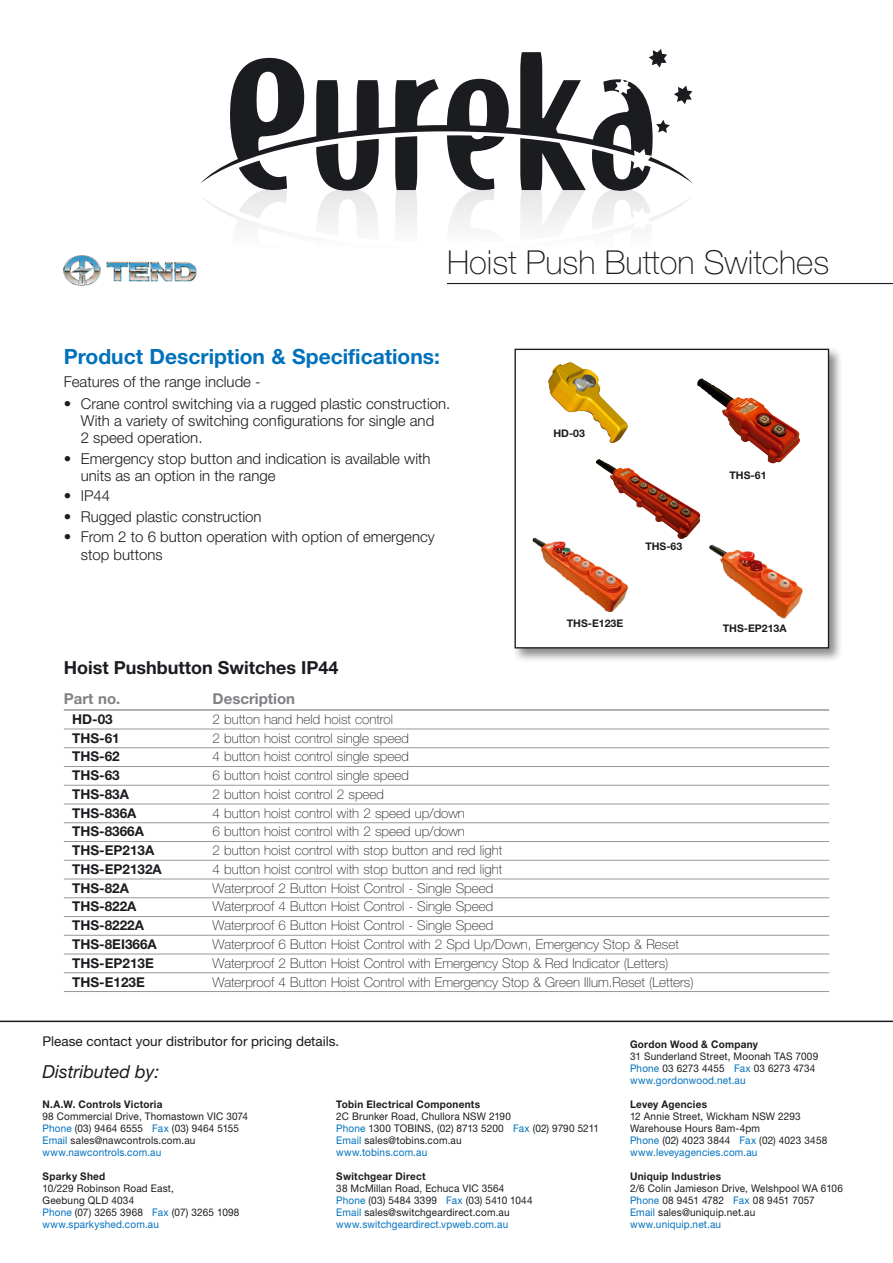
<style>
.page{position:relative;width:893px;height:1263px;background:#fff}
.page>*{position:absolute;margin:0;border:0;box-sizing:border-box;transform-origin:0 0}
.t1{font:100 33px "Helvetica Neue LT Std";color:#1b1c20}
.t2{font:700 21px "Helvetica Neue LT Std";color:#0071bc}
.t3{font:700 18px "Helvetica Neue LT Std";color:#1b1c20}
.t4{font:italic 18px "Helvetica Neue LT Std";color:#1b1c20}
.t5{font:300 15px/17.2px "Helvetica Neue LT Std";color:#1b1c20}
.t6{font:700 15px "Helvetica Neue LT Std";color:#818084}
.t7{font:100 13.5px "Helvetica Neue LT Std";color:#1b1c20}
.t8{font:700 13.5px "Helvetica Neue LT Std";color:#1b1c20}
.t9{font:13.5px "Helvetica Neue LT Std";color:#1b1c20}
.t10{font:10.5px/12px "Helvetica Neue LT Std";letter-spacing:.015em;color:#1b1c20;scale:.95 1}
.t11{font:700 10.5px "Helvetica Neue LT Std";letter-spacing:.025em;color:#1b1c20;scale:.95 1}
.t12{font:700 10.5px "Helvetica Neue LT Std";color:#1b1c20}
.t13{font:700 10.5px "Helvetica Neue LT Std";letter-spacing:.025em;color:#1b1c20}
.s1{color:#0071bc}
</style>
<div class="page">
<svg style="left:202px;top:197px;width:491px;height:88px"></svg>
<svg style="left:656px;top:246px;width:14px;height:13px"></svg>
<svg style="left:652px;top:49px;width:10px;height:3px"></svg>
<svg style="left:239px;top:184px;width:48px;height:34px"></svg>
<svg style="left:316px;top:184px;width:63px;height:56px"></svg>
<svg style="left:395px;top:184px;width:22px;height:59px"></svg>
<svg style="left:447px;top:184px;width:58px;height:60px"></svg>
<svg style="left:520px;top:184px;width:66px;height:57px"></svg>
<svg style="left:200px;top:52px;width:493px;height:132px"></svg>
<svg style="left:592px;top:149px;width:59px;height:81px"></svg>
<svg style="left:656px;top:120px;width:14px;height:13px"></svg>
<hr style="left:0;top:1020px;width:893px;height:2px;background:#1b1c20">
<hr style="left:447px;top:283px;width:446px;height:1px;background:#1b1c20">
<div style="left:512px;top:346px;width:331px;height:317px;background:#1b1c20;opacity:.5"></div>
<div style="left:515px;top:349px;width:313px;height:299px;background:#fff"></div>
<div style="left:514px;top:349px;width:315px;height:299px;border:1px solid #1b1c20"></div>
<hr style="left:64px;top:709px;width:765px;height:2px;background:#98989c">
<hr style="left:64px;top:729px;width:765px;height:1px;background:#98989c">
<hr style="left:64px;top:747px;width:765px;height:1px;background:#98989c">
<hr style="left:64px;top:766px;width:765px;height:1px;background:#98989c">
<hr style="left:64px;top:785px;width:765px;height:1px;background:#98989c">
<hr style="left:64px;top:804px;width:765px;height:1px;background:#98989c">
<hr style="left:64px;top:822px;width:765px;height:1px;background:#98989c">
<hr style="left:64px;top:841px;width:765px;height:1px;background:#98989c">
<hr style="left:64px;top:860px;width:765px;height:1px;background:#98989c">
<hr style="left:64px;top:879px;width:765px;height:1px;background:#98989c">
<hr style="left:64px;top:897px;width:765px;height:1px;background:#98989c">
<hr style="left:64px;top:916px;width:765px;height:1px;background:#98989c">
<hr style="left:64px;top:935px;width:765px;height:1px;background:#98989c">
<hr style="left:64px;top:954px;width:765px;height:1px;background:#98989c">
<hr style="left:64px;top:972px;width:765px;height:1px;background:#98989c">
<hr style="left:64px;top:991px;width:765px;height:1px;background:#98989c">
<img style="left:64px;top:255px;width:132px;height:31px">
<img style="left:697px;top:378px;width:103px;height:85px">
<img style="left:709px;top:544px;width:94px;height:75px">
<img style="left:532px;top:537px;width:96px;height:75px">
<img style="left:548px;top:362px;width:80px;height:81px">
<img style="left:596px;top:459px;width:104px;height:81px">
<h1 class="t1" style="left:447px;top:244px;width:384px">Hoist Push Button Switches</h1>
<h2 class="t2" style="left:64px;top:343px;width:378px">Product Description &amp; Specifications:</h2>
<h3 class="t5" style="left:64px;top:373px;width:199px">Features of the range include -</h3>
<h3 class="t5" style="left:81px;top:395px;width:371px;text-indent:-17px">• Crane control switching via a rugged plastic construction.<br>With a variety of switching configurations for single and<br>2 speed operation.</h3>
<h3 class="t5" style="left:81px;top:449px;width:351px;text-indent:-17px">• Emergency stop button and indication is available with units as an option in the range</h3>
<h3 class="t5" style="left:64px;top:487px;width:48px">• IP44</h3>
<h3 class="t5" style="left:64px;top:508px;width:199px">• Rugged plastic construction</h3>
<h3 class="t5" style="left:81px;top:528px;width:355px;text-indent:-17px">• From 2 to 6 button operation with option of emergency stop buttons</h3>
<p class="t13" style="left:553px;top:426px;width:33px">HD-03</p>
<p class="t13" style="left:645px;top:540px;width:38px">THS-63</p>
<p class="t12" style="left:567px;top:617px;width:58px">THS-E123E</p>
<h3 class="t3" style="left:64px;top:656px;width:276px">Hoist Pushbutton Switches IP44</h3>
<h3 class="t6" style="left:64px;top:689px;width:58px">Part no.</h3>
<h3 class="t6" style="left:213px;top:689px;width:84px">Description</h3>
<p class="t8" style="left:72px;top:711px;width:42px">HD-03</p>
<p class="t7" style="left:213px;top:711px;width:182px">2 button hand held hoist control</p>
<p class="t8" style="left:72px;top:729px;width:49px">THS-61</p>
<p class="t7" style="left:213px;top:730px;width:198px">2 button hoist control single speed</p>
<p class="t8" style="left:72px;top:748px;width:49px">THS-62</p>
<p class="t7" style="left:213px;top:749px;width:198px">4 button hoist control single speed</p>
<p class="t8" style="left:72px;top:767px;width:49px">THS-63</p>
<p class="t7" style="left:213px;top:768px;width:198px">6 button hoist control single speed</p>
<p class="t8" style="left:72px;top:786px;width:58px">THS-83A</p>
<p class="t7" style="left:213px;top:786px;width:173px">2 button hoist control 2 speed</p>
<p class="t8" style="left:72px;top:804px;width:66px">THS-836A</p>
<p class="t7" style="left:213px;top:805px;width:254px">4 button hoist control with 2 speed up/down</p>
<p class="t8" style="left:72px;top:823px;width:73px">THS-8366A</p>
<p class="t7" style="left:213px;top:824px;width:254px">6 button hoist control with 2 speed up/down</p>
<p class="t8" style="left:72px;top:842px;width:84px">THS-EP213A</p>
<p class="t7" style="left:213px;top:843px;width:291px">2 button hoist control with stop button and red light</p>
<p class="t8" style="left:72px;top:861px;width:91px">THS-EP2132A</p>
<p class="t7" style="left:213px;top:861px;width:291px">4 button hoist control with stop button and red light</p>
<p class="t8" style="left:72px;top:879px;width:58px">THS-82A</p>
<p class="t7" style="left:213px;top:880px;width:282px">Waterproof 2 Button Hoist Control - Single Speed</p>
<p class="t8" style="left:72px;top:898px;width:66px">THS-822A</p>
<p class="t7" style="left:213px;top:899px;width:282px">Waterproof 4 Button Hoist Control - Single Speed</p>
<p class="t8" style="left:72px;top:917px;width:73px">THS-8222A</p>
<p class="t7" style="left:213px;top:918px;width:282px">Waterproof 6 Button Hoist Control - Single Speed</p>
<p class="t8" style="left:72px;top:936px;width:86px">THS-8EI366A</p>
<p class="t7" style="left:213px;top:936px;width:468px">Waterproof 6 Button Hoist Control with 2 Spd Up/Down, Emergency Stop &amp; Reset</p>
<p class="t8" style="left:72px;top:954px;width:83px">THS-EP213E</p>
<p class="t7" style="left:213px;top:955px;width:457px">Waterproof 2 Button Hoist Control with Emergency Stop &amp; Red Indicator (Letters)</p>
<p class="t8" style="left:72px;top:973px;width:74px">THS-E123E</p>
<p class="t7" style="left:213px;top:974px;width:483px">Waterproof 4 Button Hoist Control with Emergency Stop &amp; Green Illum.Reset (Letters)</p>
<p class="t13" style="left:730px;top:469px;width:38px">THS-61</p>
<p class="t12" style="left:723px;top:622px;width:65px">THS-EP213A</p>
<p class="t9" style="left:43px;top:1033px;width:298px">Please contact your distributor for pricing details.</p>
<h3 class="t4" style="left:43px;top:1060px;width:119px">Distributed by:</h3>
<p class="t11" style="left:43px;top:1098px;width:128px">N.A.W. Controls Victoria</p>
<p class="t10" style="left:43px;top:1110px;width:218px">98 Commercial Drive, Thomastown VIC 3074<br><span class="s1">Phone</span> (03) 9464 6555 <span class="s1">Fax</span> (03) 9464 5155<br><span class="s1">Email</span> sales@nawcontrols.com.au <span class="s1">www.nawcontrols.com.au</span></p>
<p class="t11" style="left:43px;top:1170px;width:68px">Sparky Shed</p>
<p class="t10" style="left:43px;top:1182px;width:209px">10/229 Robinson Road East,<br>Geebung QLD 4034<br><span class="s1">Phone</span> (07) 3265 3968 <span class="s1">Fax</span> (07) 3265 1098 <span class="s1">www.sparkyshed.com.au</span></p>
<p class="t11" style="left:336px;top:1098px;width:153px">Tobin Electrical Components</p>
<p class="t10" style="left:336px;top:1110px;width:278px">2C Brunker Road, Chullora NSW 2190<br><span class="s1">Phone</span> 1300 TOBINS, (02) 8713 5200 <span class="s1">Fax</span> (02) 9790 5211<br><span class="s1">Email</span> sales@tobins.com.au<br><span class="s1">www.tobins.com.au</span></p>
<p class="t11" style="left:336px;top:1170px;width:96px">Switchgear Direct</p>
<p class="t10" style="left:336px;top:1182px;width:208px">38 McMillan Road, Echuca VIC 3564<br><span class="s1">Phone</span> (03) 5484 3399 <span class="s1">Fax</span> (03) 5410 1044<br><span class="s1">Email</span> sales@switchgeardirect.com.au <span class="s1">www.switchgeardirect.vpweb.com.au</span></p>
<p class="t11" style="left:630px;top:1038px;width:136px">Gordon Wood &amp; Company</p>
<p class="t10" style="left:630px;top:1050px;width:200px">31 Sunderland Street, Moonah TAS 7009<br><span class="s1">Phone</span> 03 6273 4455 <span class="s1">Fax</span> 03 6273 4734 <span class="s1">www.gordonwood.net.au</span></p>
<p class="t11" style="left:630px;top:1098px;width:83px">Levey Agencies</p>
<p class="t10" style="left:630px;top:1110px;width:209px">12 Annie Street, Wickham NSW 2293<br>Warehouse Hours 8am-4pm<br><span class="s1">Phone</span> (02) 4023 3844 <span class="s1">Fax</span> (02) 4023 3458 <span class="s1">www.leveyagencies.com.au</span></p>
<p class="t11" style="left:630px;top:1170px;width:97px">Uniquip Industries</p>
<p class="t10" style="left:630px;top:1182px;width:226px">2/6 Colin Jamieson Drive, Welshpool WA 6106<br><span class="s1">Phone</span> 08 9451 4782 <span class="s1">Fax</span> 08 9451 7057<br><span class="s1">Email</span> sales@uniquip.net.au <span class="s1">www.uniquip.net.au</span></p>
</div>
